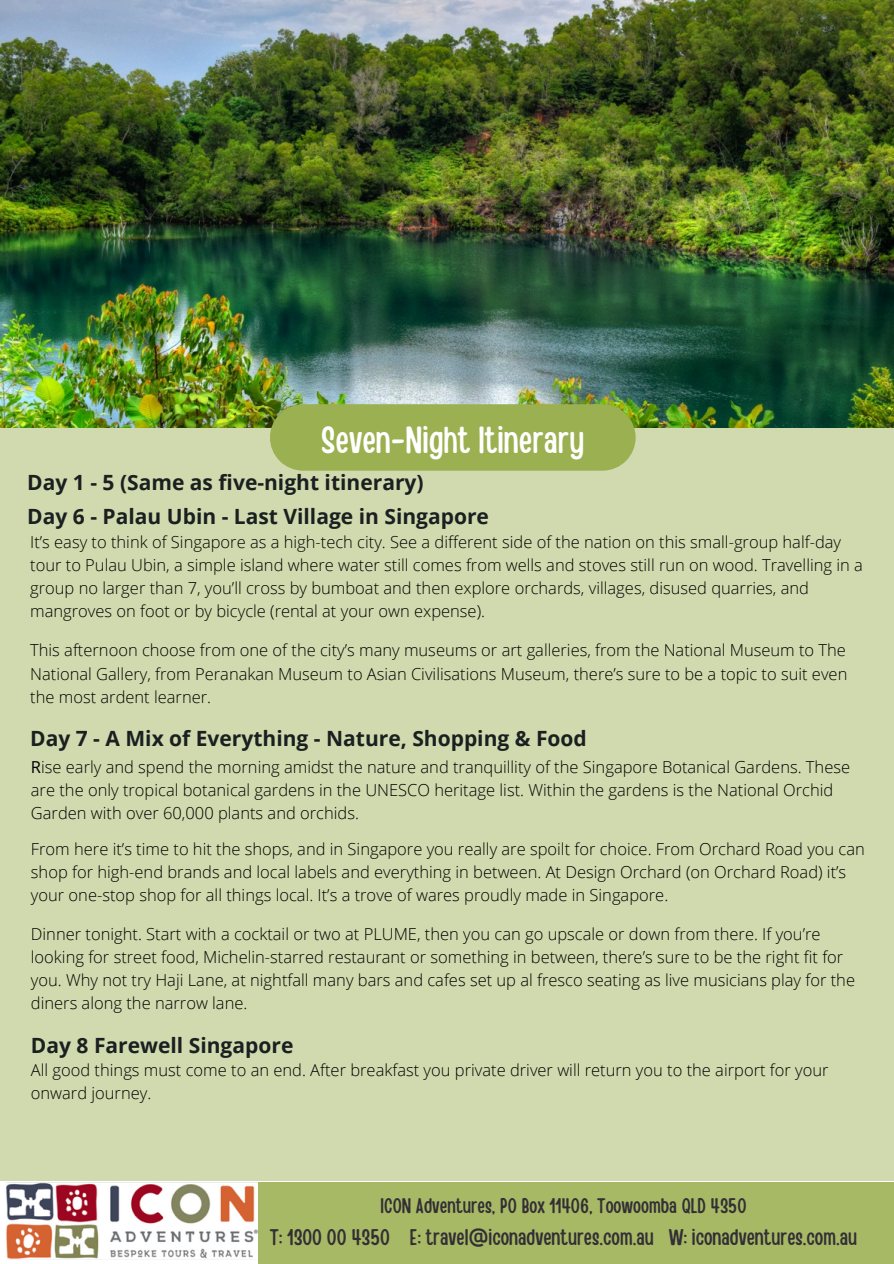
<style>
.page{position:relative;width:894px;height:1264px;background:#fff}
.page>*{position:absolute;margin:0;border:0;box-sizing:border-box;transform-origin:0 0}
.t1{font:37.5px "Handy Casual Condensed";color:#fff}
.t2{font:22.5px "Handy Casual Condensed";color:#332f35}
.t3{font:700 21px/34px "Open Sans";color:#1a2020}
.t4{font:21px "Handy Casual Condensed";color:#332f35}
.t5{font:300 16.5px/22.8px "Open Sans";color:#000}
.s1{font-weight:400}
</style>
<div class="page">
<div style="left:258px;top:1181px;width:635px;height:82px;background:#a7b965"></div>
<div style="left:0;top:373px;width:893px;height:807px;background:#d1daae"></div>
<img style="left:0;top:0;width:893px;height:428px">
<div style="left:270px;top:404px;width:365px;height:66px;background:#9bb050"></div>
<img style="left:6px;top:1181px;width:257px;height:79px">
<h1 class="t1" style="left:321px;top:415px;width:264px">Seven-Night Itinerary</h1>
<p class="t3" style="left:27px;top:465px;width:463px">Day 1 - 5 (Same as five-night itinerary)<br>Day 6 - Palau Ubin - Last Village in Singapore</p>
<p class="t5" style="left:30px;top:530px;width:834px">It’s easy to think of Singapore as a high-tech city. See a different side of the nation on this small-group half-day tour to Pulau Ubin, a simple island where water still comes from wells and stoves still run on wood. Travelling in a group no larger than 7, you’ll cross by bumboat and then explore orchards, villages, disused quarries, and mangroves on foot or by bicycle (rental at your own expense).</p>
<p class="t5" style="left:30px;top:638px;width:818px;text-align:justify">This afternoon choose from one of the city’s many museums or art galleries, from the National Museum to The National Gallery, from Peranakan Museum to Asian Civilisations Museum, there’s sure to be a topic to suit even the most ardent learner.</p>
<p class="t3" style="left:30px;top:721px;width:558px">Day 7 - A Mix of Everything - Nature, Shopping &amp; Food</p>
<p class="t5" style="left:31px;top:755px;width:820px"><span class="s1">R</span>ise early and spend the morning amidst the nature and tranquillity of the Singapore Botanical Gardens. These are the only tropical botanical gardens in the UNESCO heritage list. Within the gardens is the National Orchid<br>Garden with over 60,000 plants and orchids.</p>
<p class="t5" style="left:31px;top:837px;width:835px">From here it’s time to hit the shops, and in Singapore you really are spoilt for choice. From Orchard Road you can shop for high-end brands and local labels and everything in between. At Design Orchard (on Orchard Road) it’s your one-stop shop for all things local. It’s a trove of wares proudly made in Singapore.</p>
<p class="t5" style="left:31px;top:922px;width:825px">Dinner tonight. Start with a cocktail or two at PLUME, then you can go upscale or down from there. If you’re looking for street food, Michelin-starred restaurant or something in between, there’s sure to be the right fit for you. Why not try Haji Lane, at nightfall many bars and cafes set up al fresco seating as live musicians play for the diners along the narrow lane.</p>
<p class="t3" style="left:31px;top:1027px;width:264px">Day 8 Farewell Singapore</p>
<p class="t5" style="left:31px;top:1058px;width:799px">All good things must come to an end. After breakfast you private driver will return you to the airport for your onward journey.</p>
<p class="t4" style="left:380px;top:1192px;width:367px">ICON Adventures, PO Box 11406, Toowoomba QLD 4350</p>
<h2 class="t2" style="left:270px;top:1222px;width:588px">T: 1300 00 4350 E: travel@iconadventures.com.au W: iconadventures.com.au</h2>
</div>
